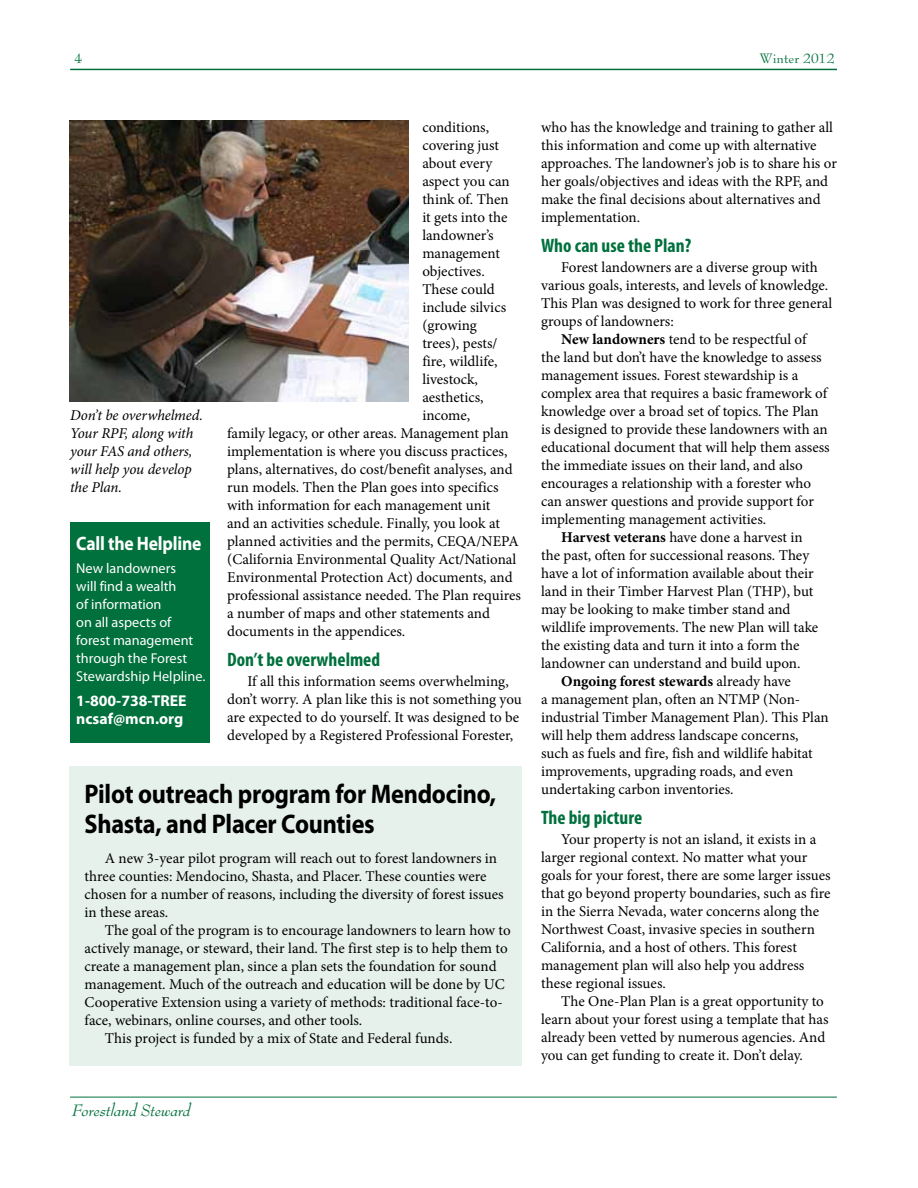
<style>
.page{position:relative;width:918px;height:1188px;background:#fff}
.page>*{position:absolute;margin:0;border:0;box-sizing:border-box;transform-origin:0 0}
.t1{font:700 27px/30px "Myriad Pro";letter-spacing:-.01em;color:#000;scale:.9 1}
.t2{font:700 condensed 19.5px "Myriad Pro";color:#00703c}
.t3{font:700 19.5px "Myriad Pro";letter-spacing:-.01em;color:#fff;scale:.9 1}
.t4{font:italic 18px "Bernhard Modern Std";color:#00703c}
.t5{font:700 15.75px/18px "Myriad Pro";color:#fff}
.t6{font:15px/18px "Minion Pro";letter-spacing:-.005em;color:#000}
.t7{font:italic 15px/18px "Minion Pro";letter-spacing:-.005em;color:#000}
.t8{font:700 15px "Minion Pro";letter-spacing:-.005em;color:#000}
.t9{font:15px "Bernhard Modern Std";color:#00703c}
.t10{font:14.25px/18px "Myriad Pro";color:#fff}
.s1{font-weight:700}
.s2{font-weight:400}
</style>
<div class="page">
<hr style="left:70px;top:1097px;width:767px;height:1px;background:#00703c">
<hr style="left:70px;top:69px;width:767px;height:1px;background:#00703c">
<div style="left:69px;top:767px;width:453px;height:299px;background:#e6f1ec"></div>
<img style="left:69px;top:121px;width:340px;height:281px">
<div style="left:70px;top:523px;width:139px;height:220px;background:#00703c"></div>
<p class="t9" style="left:74px;top:51px;width:10px">4</p>
<p class="t9" style="left:760px;top:51px;width:76px">Winter 2012</p>
<p class="t7" style="left:70px;top:407px;width:134px">Don’t be overwhelmed.<br>Your RPF, along with your FAS and others, will help you develop the Plan.</p>
<h2 class="t3" style="left:76px;top:530px;width:141px">Call the Helpline</h2>
<p class="t10" style="left:76px;top:559px;width:131px">New landowners<br>will find a wealth<br>of information<br>on all aspects of forest management through the Forest<br>Stewardship Helpline.</p>
<p class="t5" style="left:76px;top:691px;width:112px">1-800-738-TREE ncsaf@mcn.org</p>
<p class="t6" style="left:422px;top:119px;width:68px">conditions,</p>
<p class="t6" style="left:422px;top:137px;width:78px">covering just</p>
<p class="t6" style="left:422px;top:155px;width:72px">about every</p>
<p class="t6" style="left:422px;top:173px;width:89px">aspect you can</p>
<p class="t6" style="left:422px;top:191px;width:88px">think of. Then</p>
<p class="t6" style="left:422px;top:209px;width:87px">it gets into the</p>
<p class="t6" style="left:422px;top:227px;width:73px">landowner’s</p>
<p class="t6" style="left:422px;top:245px;width:79px">management</p>
<p class="t6" style="left:422px;top:263px;width:64px">objectives.</p>
<p class="t6" style="left:422px;top:281px;width:74px">These could</p>
<p class="t6" style="left:422px;top:299px;width:85px">include silvics</p>
<p class="t6" style="left:422px;top:317px;width:56px">(growing</p>
<p class="t6" style="left:422px;top:335px;width:77px">trees), pests/</p>
<p class="t6" style="left:422px;top:353px;width:77px">fire, wildlife,</p>
<p class="t6" style="left:422px;top:371px;width:57px">livestock,</p>
<p class="t6" style="left:422px;top:389px;width:63px">aesthetics,</p>
<p class="t6" style="left:422px;top:407px;width:49px">income,</p>
<p class="t6" style="left:227px;top:425px;width:283px">family legacy, or other areas. Management plan</p>
<p class="t6" style="left:227px;top:443px;width:282px">implementation is where you discuss practices,</p>
<p class="t6" style="left:227px;top:461px;width:287px">plans, alternatives, do cost/benefit analyses, and</p>
<p class="t6" style="left:227px;top:479px;width:273px">run models. Then the Plan goes into specifics</p>
<p class="t6" style="left:227px;top:497px;width:265px">with information for each management unit</p>
<p class="t6" style="left:227px;top:515px;width:274px">and an activities schedule. Finally, you look at</p>
<p class="t6" style="left:227px;top:533px;width:293px">planned activities and the permits, CEQA/NEPA</p>
<p class="t6" style="left:227px;top:551px;width:291px">(California Environmental Quality Act/National</p>
<p class="t6" style="left:227px;top:569px;width:287px">Environmental Protection Act) documents, and</p>
<p class="t6" style="left:227px;top:587px;width:295px">professional assistance needed. The Plan requires</p>
<p class="t6" style="left:227px;top:605px;width:264px">a number of maps and other statements and</p>
<p class="t6" style="left:227px;top:623px;width:180px">documents in the appendices.</p>
<h2 class="t2" style="left:227px;top:647px;width:155px">Don’t be overwhelmed</h2>
<p class="t6" style="left:227px;top:672px;width:296px;text-align:center">If all this information seems overwhelming, don’t worry. A plan like this is not something you are expected to do yourself. It was designed to be developed by a Registered Professional Forester,</p>
<h1 class="t1" style="left:85px;top:779px;width:459px">Pilot outreach program for Mendocino,<br>Shasta, and Placer Counties</h1>
<p class="t6" style="left:85px;top:849px;width:421px;text-indent:20px">A new 3-year pilot program will reach out to forest landowners in three counties: Mendocino, Shasta, and Placer. These counties were chosen for a number of reasons, including the diversity of forest issues in these areas.</p>
<p class="t6" style="left:105px;top:921px;width:407px">The goal of the program is to encourage landowners to learn how to</p>
<p class="t6" style="left:85px;top:939px;width:425px">actively manage, or steward, their land. The first step is to help them to</p>
<p class="t6" style="left:85px;top:957px;width:414px">create a management plan, since a plan sets the foundation for sound</p>
<p class="t6" style="left:85px;top:975px;width:422px">management. Much of the outreach and education will be done by UC</p>
<p class="t6" style="left:85px;top:993px;width:420px">Cooperative Extension using a variety of methods: traditional face-to-</p>
<p class="t6" style="left:85px;top:1011px;width:279px">face, webinars, online courses, and other tools.</p>
<p class="t6" style="left:105px;top:1029px;width:349px">This project is funded by a mix of State and Federal funds.</p>
<p class="t4" style="left:72px;top:1101px;width:120px">Forestland Steward</p>
<p class="t6" style="left:541px;top:119px;width:297px">who has the knowledge and training to gather all this information and come up with alternative approaches. The landowner’s job is to share his or her goals/objectives and ideas with the RPF, and make the final decisions about alternatives and implementation.</p>
<h2 class="t2" style="left:541px;top:233px;width:152px">Who can use the Plan?</h2>
<p class="t6" style="left:561px;top:258px;width:258px">Forest landowners are a diverse group with</p>
<p class="t6" style="left:541px;top:276px;width:289px">various goals, interests, and levels of knowledge.</p>
<p class="t6" style="left:541px;top:294px;width:293px">This Plan was designed to work for three general</p>
<p class="t6" style="left:541px;top:312px;width:134px">groups of landowners:</p>
<p class="t6" style="left:561px;top:330px;width:247px"><span class="s1">New landowners</span> tend to be respectful of</p>
<p class="t6" style="left:541px;top:348px;width:282px">the land but don’t have the knowledge to assess</p>
<p class="t6" style="left:541px;top:366px;width:259px">management issues. Forest stewardship is a</p>
<p class="t6" style="left:541px;top:384px;width:288px">complex area that requires a basic framework of</p>
<p class="t6" style="left:541px;top:402px;width:279px">knowledge over a broad set of topics. The Plan</p>
<p class="t6" style="left:541px;top:420px;width:288px">is designed to provide these landowners with an</p>
<p class="t6" style="left:541px;top:438px;width:290px">educational document that will help them assess</p>
<p class="t6" style="left:541px;top:456px;width:263px">the immediate issues on their land, and also</p>
<p class="t6" style="left:541px;top:474px;width:272px">encourages a relationship with a forester who</p>
<p class="t6" style="left:541px;top:492px;width:274px">can answer questions and provide support for</p>
<p class="t6" style="left:541px;top:510px;width:227px">implementing management activities.</p>
<p class="t6" style="left:561px;top:528px;width:243px"><span class="s1">Harvest veterans</span> have done a harvest in</p>
<p class="t6" style="left:541px;top:546px;width:270px">the past, often for successional reasons. They</p>
<p class="t6" style="left:541px;top:564px;width:274px">have a lot of information available about their</p>
<p class="t6" style="left:541px;top:582px;width:274px">land in their Timber Harvest Plan (THP), but</p>
<p class="t6" style="left:541px;top:600px;width:251px">may be looking to make timber stand and</p>
<p class="t6" style="left:541px;top:618px;width:279px">wildlife improvements. The new Plan will take</p>
<p class="t6" style="left:541px;top:636px;width:260px">the existing data and turn it into a form the</p>
<p class="t6" style="left:541px;top:654px;width:261px">landowner can understand and build upon.</p>
<p class="t8" style="left:561px;top:671px;width:231px">Ongoing forest stewards <span class="s2">already have</span></p>
<p class="t6" style="left:541px;top:690px;width:261px">a management plan, often an NTMP (Non-</p>
<p class="t6" style="left:541px;top:708px;width:289px">industrial Timber Management Plan). This Plan</p>
<p class="t6" style="left:541px;top:726px;width:259px">will help them address landscape concerns,</p>
<p class="t6" style="left:541px;top:744px;width:273px">such as fuels and fire, fish and wildlife habitat</p>
<p class="t6" style="left:541px;top:762px;width:254px">improvements, upgrading roads, and even</p>
<p class="t6" style="left:541px;top:780px;width:194px">undertaking carbon inventories.</p>
<h2 class="t2" style="left:541px;top:805px;width:103px">The big picture</h2>
<p class="t6" style="left:541px;top:830px;width:291px;text-indent:20px">Your property is not an island, it exists in a larger regional context. No matter what your goals for your forest, there are some larger issues that go beyond property boundaries, such as fire in the Sierra Nevada, water concerns along the Northwest Coast, invasive species in southern California, and a host of others. This forest management plan will also help you address these regional issues.</p>
<p class="t6" style="left:541px;top:992px;width:289px;text-indent:20px">The One-Plan Plan is a great opportunity to learn about your forest using a template that has already been vetted by numerous agencies. And you can get funding to create it. Don’t delay.</p>
</div>
